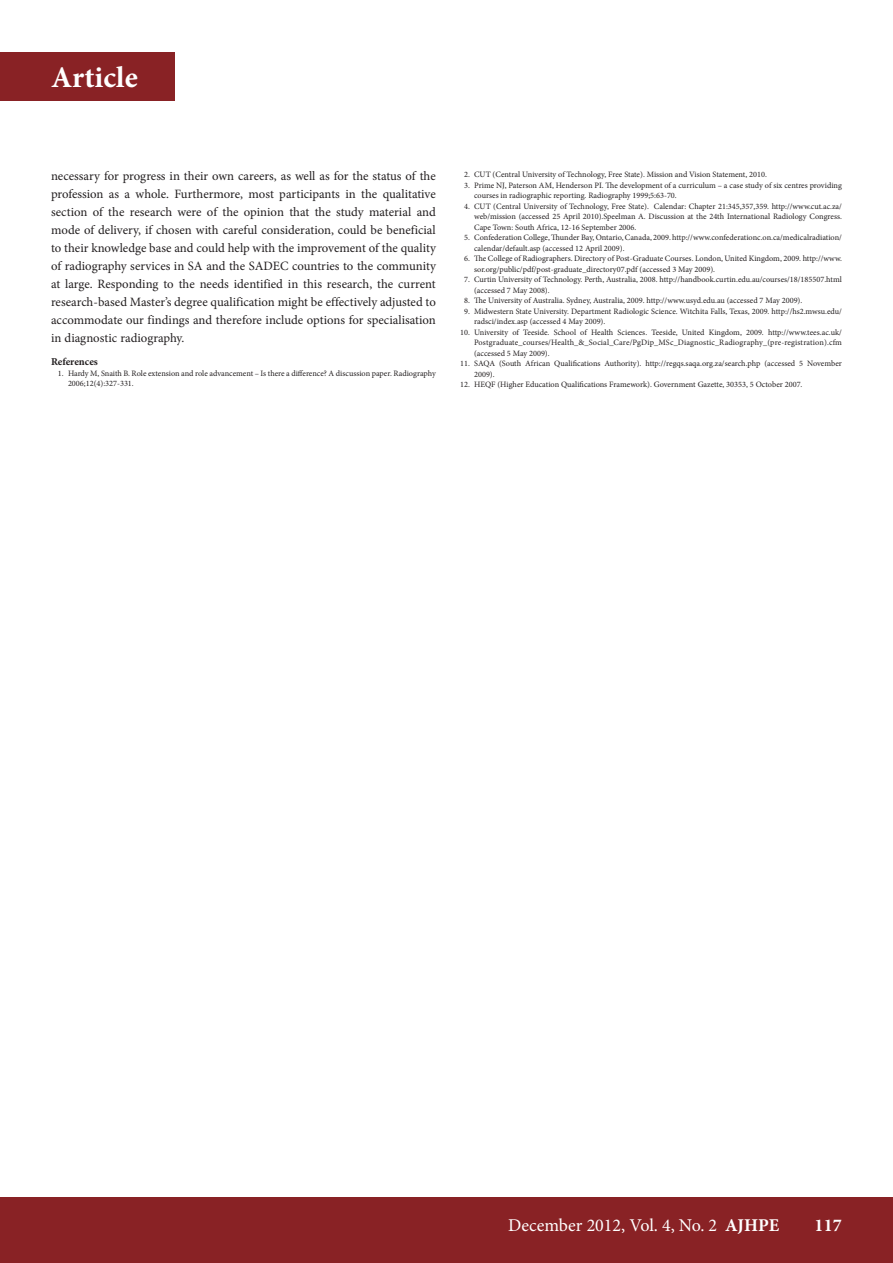
<style>
.page{position:relative;width:893px;height:1263px;background:#fff}
.page>*{position:absolute;margin:0;border:0;box-sizing:border-box;transform-origin:0 0}
.t1{font:700 30px "Minion Pro";letter-spacing:.005em;color:#fff}
.t2{font:18px "Minion Pro";color:#fff}
.t3{font:700 18px "Minion Pro";color:#fff}
.BODY_TEXT_1ST_PARAGR{font:12.75px/18px "Minion Pro";color:#231f20;text-align:justify}
.REFERENCE_HEADING{font:700 10.5px "Minion Pro";letter-spacing:-.005em;color:#231f20}
.t4{font:8.25px/10.5px "Minion Pro";color:#231f20}
.s1{font-weight:700}
</style>
<div class="page">
<div style="left:0;top:1197px;width:893px;height:66px;background:#892225"></div>
<div style="left:0;top:52px;width:174px;height:49px;background:#892225"></div>
<p class="t1" style="left:51px;top:57px;width:88px">Article</p>
<p class="BODY_TEXT_1ST_PARAGR" style="left:51px;top:167px;width:386px">necessary for progress in their own careers, as well as for the status of the profession as a whole. Furthermore, most participants in the qualitative section of the research were of the opinion that the study material and mode of delivery, if chosen with careful consideration, could be beneficial to their knowledge base and could help with the improvement of the quality of radiography services in SA and the SADEC countries to the community at large. Responding to the needs identified in this research, the current research-based Master’s degree qualification might be effectively adjusted to accommodate our findings and therefore include options for specialisation in diagnostic radiography.</p>
<h5 class="REFERENCE_HEADING" style="left:51px;top:355px;width:48px">References</h5>
<p class="t4" style="left:68px;top:368px;width:369px;text-indent:-10px">1. Hardy M, Snaith B. Role extension and role advancement – Is there a difference? A discussion paper. Radiography<br>2006;12(4):327-331.</p>
<p class="t4" style="left:464px;top:169px;width:304px">2. CUT (Central University of Technology, Free State). Mission and Vision Statement, 2010.</p>
<p class="t4" style="left:474px;top:180px;width:369px;text-indent:-10px">3. Prime NJ, Paterson AM, Henderson PI. The development of a curriculum – a case study of six centres providing courses in radiographic reporting. Radiography 1999;5:63-70.</p>
<p class="t4" style="left:474px;top:201px;width:369px;text-align:justify;text-indent:-10px">4. CUT (Central University of Technology, Free State). Calendar: Chapter 21:345,357,359. http://www.cut.ac.za/ web/mission (accessed 25 April 2010).Speelman A. Discussion at the 24th International Radiology Congress.<br>Cape Town: South Africa, 12-16 September 2006.</p>
<p class="t4" style="left:474px;top:232px;width:369px;text-indent:-10px">5. Confederation College, Thunder Bay, Ontario, Canada, 2009. http://www.confederationc.on.ca/medicalradiation/ calendar/default.asp (accessed 12 April 2009).</p>
<p class="t4" style="left:474px;top:253px;width:369px;text-indent:-10px">6. The College of Radiographers. Directory of Post-Graduate Courses. London, United Kingdom, 2009. http://www. sor.org/public/pdf/post-graduate_directory07.pdf (accessed 3 May 2009).</p>
<p class="t4" style="left:474px;top:274px;width:369px;text-indent:-10px">7. Curtin University of Technology. Perth, Australia, 2008. http://handbook.curtin.edu.au/courses/18/185507.html (accessed 7 May 2008).</p>
<p class="t4" style="left:464px;top:295px;width:340px">8. The University of Australia. Sydney, Australia, 2009. http://www.usyd.edu.au (accessed 7 May 2009).</p>
<p class="t4" style="left:474px;top:306px;width:369px;text-indent:-10px">9. Midwestern State University. Department Radiologic Science. Witchita Falls, Texas, 2009. http://hs2.mwsu.edu/ radsci/index.asp (accessed 4 May 2009).</p>
<p class="t4" style="left:474px;top:327px;width:369px;text-align:justify;text-indent:-14px">10. University of Teeside. School of Health Sciences. Teeside, United Kingdom, 2009. http://www.tees.ac.uk/ Postgraduate_courses/Health_&amp;_Social_Care/PgDip_MSc_Diagnostic_Radiography_(pre-registration).cfm (accessed 5 May 2009).</p>
<p class="t4" style="left:474px;top:358px;width:369px;text-indent:-14px">11. SAQA (South African Qualifications Authority). http://regqs.saqa.org.za/search.php (accessed 5 November<br>2009).</p>
<p class="t4" style="left:460px;top:379px;width:344px">12. HEQF (Higher Education Qualifications Framework). Government Gazette, 30353, 5 October 2007.</p>
<p class="t2" style="left:508px;top:1213px;width:273px">December 2012, Vol. 4, No. 2 <span class="s1">AJHPE</span></p>
<p class="t3" style="left:814px;top:1213px;width:29px">117</p>
</div>
